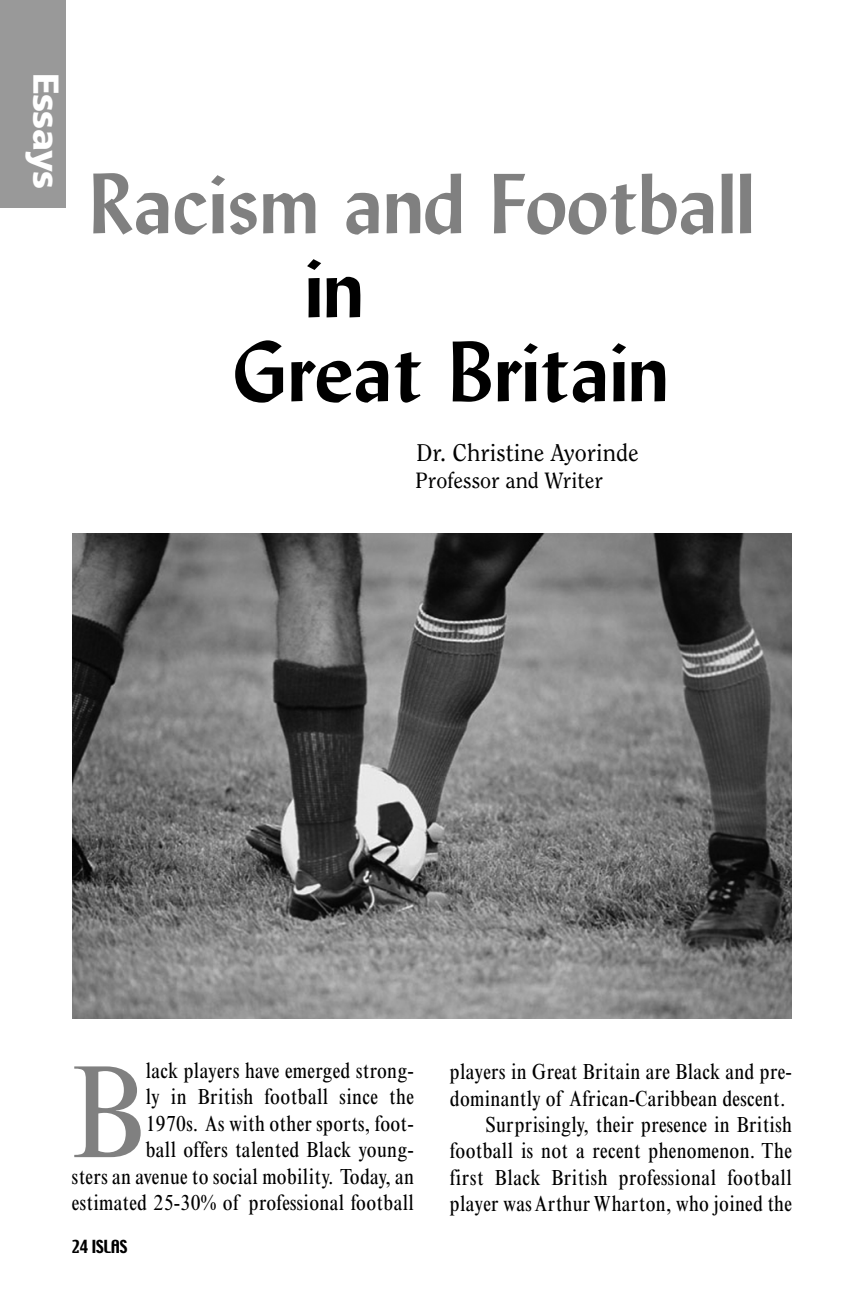
<style>
.page{position:relative;width:864px;height:1296px;background:#fff}
.page>*{position:absolute;margin:0;border:0;box-sizing:border-box;transform-origin:0 0}
.t1{font:condensed 133px "Times New Roman";color:#808080}
.t2{font:84px "Lydian Bold BT";color:#808080}
.t3{font:84px "Lydian Bold BT";color:#000}
.t4{font:900 36px "Frutiger";letter-spacing:-.02em;color:#fff}
.t5{font:24px "Clearface";color:#000}
.t6{font:condensed 22px/26.4px "Times New Roman";letter-spacing:.015em;color:#000;text-align:right}
.t7{font:22px "Clearface";color:#000}
.t8{font:16px "Techno";letter-spacing:-.015em;color:#000}
</style>
<div class="page">
<div style="left:0;top:0;width:65px;height:207px;background:#999"></div>
<img style="left:72px;top:534px;width:720px;height:485px">
<p class="t4" style="left:61px;top:73px;width:118px;rotate:90deg">Essays</p>
<p class="t2" style="left:89px;top:174px;width:668px">Racism and Football</p>
<p class="t3" style="left:305px;top:258px;width:60px">in</p>
<p class="t3" style="left:233px;top:342px;width:437px">Great Britain</p>
<p class="t5" style="left:416px;top:443px;width:224px">Dr. Christine Ayorinde</p>
<p class="t7" style="left:416px;top:471px;width:189px">Professor and Writer</p>
<p class="t6" style="left:72px;top:1059px;width:344px">lack players have emerged strong-<br>ly in British football since the<br>1970s. As with other sports, foot-<br>ball offers talented Black young-<br>sters an avenue to social mobility. Today, an estimated 25-30% of professional football</p>
<p class="t6" style="left:450px;top:1060px;width:344px">players in Great Britain are Black and pre&shy;dominantly of African-Caribbean descent.<br>Surprisingly, their presence in British football is not a recent phenomenon. The first Black British professional football player was Arthur Wharton, who joined the</p>
<p class="t1" style="left:72px;top:1062px;width:74px">B</p>
<p class="t8" style="left:72px;top:1240px;width:57px">24 ISLAS</p>
</div>
